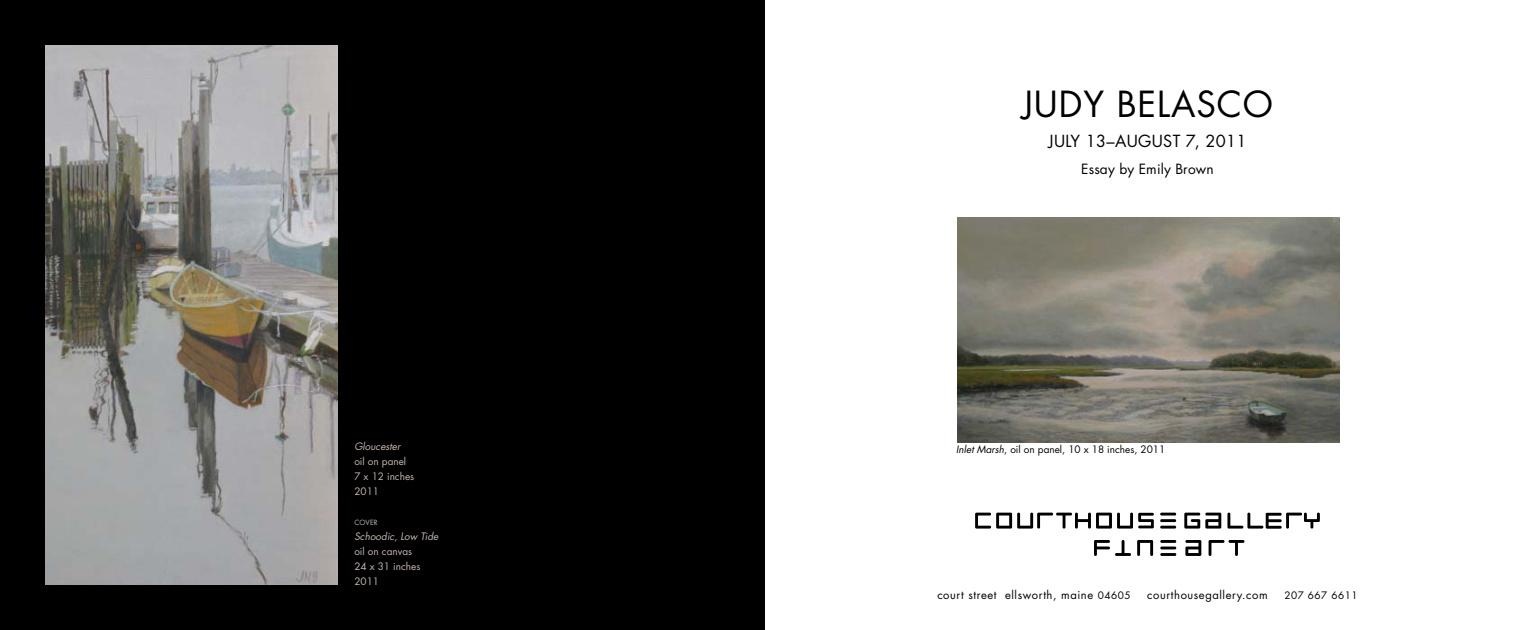
<style>
.page{position:relative;width:1530px;height:630px;background:#fff}
.page>*{position:absolute;margin:0;border:0;box-sizing:border-box;transform-origin:0 0}
.t1{font:35px "Futura";letter-spacing:.025em;color:#000}
.t2{font:16.25px "Futura";letter-spacing:.02em;color:#000}
.t3{font:13.75px "Futura";color:#000}
.t4{font:11.25px "Futura";color:#000}
.t5{font:10px/15px "Futura";color:#c5b8b1}
.t6{font:10px "Futura";color:#000}
.t7{font:italic 10px "Futura";color:#c5b8b1}
.t8{font:10px "Futura";letter-spacing:.05em;color:#000}
.t9{font:7px "Futura";letter-spacing:.015em;color:#c5b8b1}
.s1{font-style:italic}
.s2{font-size:10px}
</style>
<div class="page">
<div style="left:0;top:0;width:765px;height:630px;background:#000"></div>
<svg style="left:1160px;top:513px;width:16px;height:16px"></svg>
<svg style="left:1160px;top:540px;width:16px;height:16px"></svg>
<svg style="left:1184px;top:513px;width:37px;height:16px"></svg>
<svg style="left:1094px;top:540px;width:37px;height:16px"></svg>
<svg style="left:1137px;top:540px;width:16px;height:16px"></svg>
<svg style="left:1185px;top:540px;width:16px;height:16px"></svg>
<svg style="left:1209px;top:540px;width:35px;height:16px"></svg>
<svg style="left:1227px;top:513px;width:93px;height:16px"></svg>
<svg style="left:975px;top:513px;width:179px;height:16px"></svg>
<img style="left:957px;top:217px;width:383px;height:225px">
<img style="left:45px;top:45px;width:293px;height:540px">
<p class="t7" style="left:354px;top:439px;width:48px">Gloucester</p>
<p class="t5" style="left:354px;top:454px;width:61px">oil on panel<br>7 x 12 inches<br>2011</p>
<p class="t9" style="left:354px;top:518px;width:25px">COVER</p>
<p class="t7" style="left:354px;top:529px;width:85px">Schoodic, Low Tide</p>
<p class="t5" style="left:354px;top:544px;width:67px">oil on canvas<br>24 x 31 inches<br>2011</p>
<h1 class="t1" style="left:1022px;top:80px;width:252px">judy belasco</h1>
<h2 class="t2" style="left:1049px;top:130px;width:199px">July 13–august 7, 2011</h2>
<p class="t3" style="left:1081px;top:159px;width:134px">Essay by Emily Brown</p>
<p class="t6" style="left:956px;top:443px;width:210px"><span class="s1">Inlet Marsh</span>, oil on panel, 10 x 18 inches, 2011</p>
<p class="t4" style="left:937px;top:587px;width:195px">court street ellsworth, maine <span class="s2">04605</span></p>
<p class="t4" style="left:1147px;top:587px;width:122px">courthousegallery.com</p>
<p class="t8" style="left:1284px;top:588px;width:75px">207 667 6611</p>
</div>
